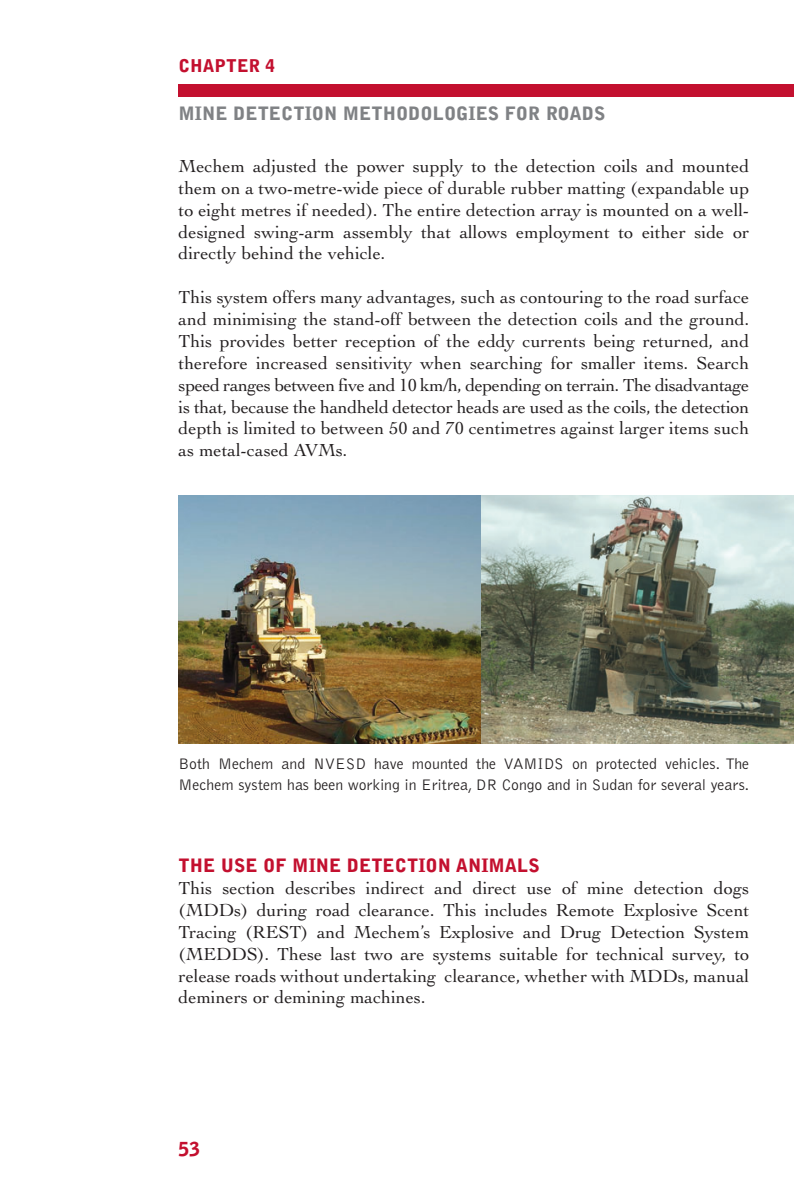
<style>
.page{position:relative;width:794px;height:1191px;background:#fff}
.page>*{position:absolute;margin:0;border:0;box-sizing:border-box;transform-origin:0 0}
.t1{font:900 19.25px "Bell Gothic";color:#c3102f}
.t2{font:18.38px/21.9px "Cochin";color:#231f20;text-align:justify}
.t3{font:900 18.38px "Bell Gothic";color:#808285}
.t4{font:900 18.38px "Bell Gothic";color:#c3102f}
.t5{font:900 17.5px "Bell Gothic";color:#c3102f}
.t6{font:300 15.75px/21px "Bell Gothic";color:#231f20}
</style>
<div class="page">
<div style="left:179px;top:84px;width:615px;height:13px;background:#c3102f"></div>
<img style="left:179px;top:495px;width:303px;height:248px">
<img style="left:482px;top:495px;width:312px;height:248px">
<p class="t5" style="left:179px;top:60px;width:98px">CHAPTER 4</p>
<p class="t3" style="left:179px;top:107px;width:428px">MINE DETECTION METHODOLOGIES FOR ROADS</p>
<p class="t2" style="left:179px;top:157px;width:572px">Mechem adjusted the power supply to the detection coils and mounted them on a two-metre-wide piece of durable rubber matting (expandable up to eight metres if needed). The entire detection array is mounted on a well&shy;designed swing-arm assembly that allows employment to either side or directly behind the vehicle.</p>
<p class="t2" style="left:179px;top:288px;width:572px">This system offers many advantages, such as contouring to the road surface and minimising the stand-off between the detection coils and the ground.<br>This provides better reception of the eddy currents being returned, and therefore increased sensitivity when searching for smaller items. Search speed ranges between five and 10 km/h, depending on terrain. The disadvantage is that, because the handheld detector heads are used as the coils, the detection depth is limited to between 50 and 70 centimetres against larger items such as metal-cased AVMs.</p>
<p class="t6" style="left:179px;top:754px;width:572px">Both Mechem and NVESD have mounted the VAMIDS on protected vehicles. The<br>Mechem system has been working in Eritrea, DR Congo and in Sudan for several years.</p>
<p class="t4" style="left:179px;top:858px;width:362px">THE USE OF MINE DETECTION ANIMALS</p>
<p class="t2" style="left:179px;top:878px;width:572px">This section describes indirect and direct use of mine detection dogs (MDDs) during road clearance. This includes Remote Explosive Scent Tracing (REST) and Mechem’s Explosive and Drug Detection System (MEDDS). These last two are systems suitable for technical survey, to release roads without undertaking clearance, whether with MDDs, manual deminers or demining machines.</p>
<p class="t1" style="left:179px;top:1141px;width:23px">53</p>
</div>
